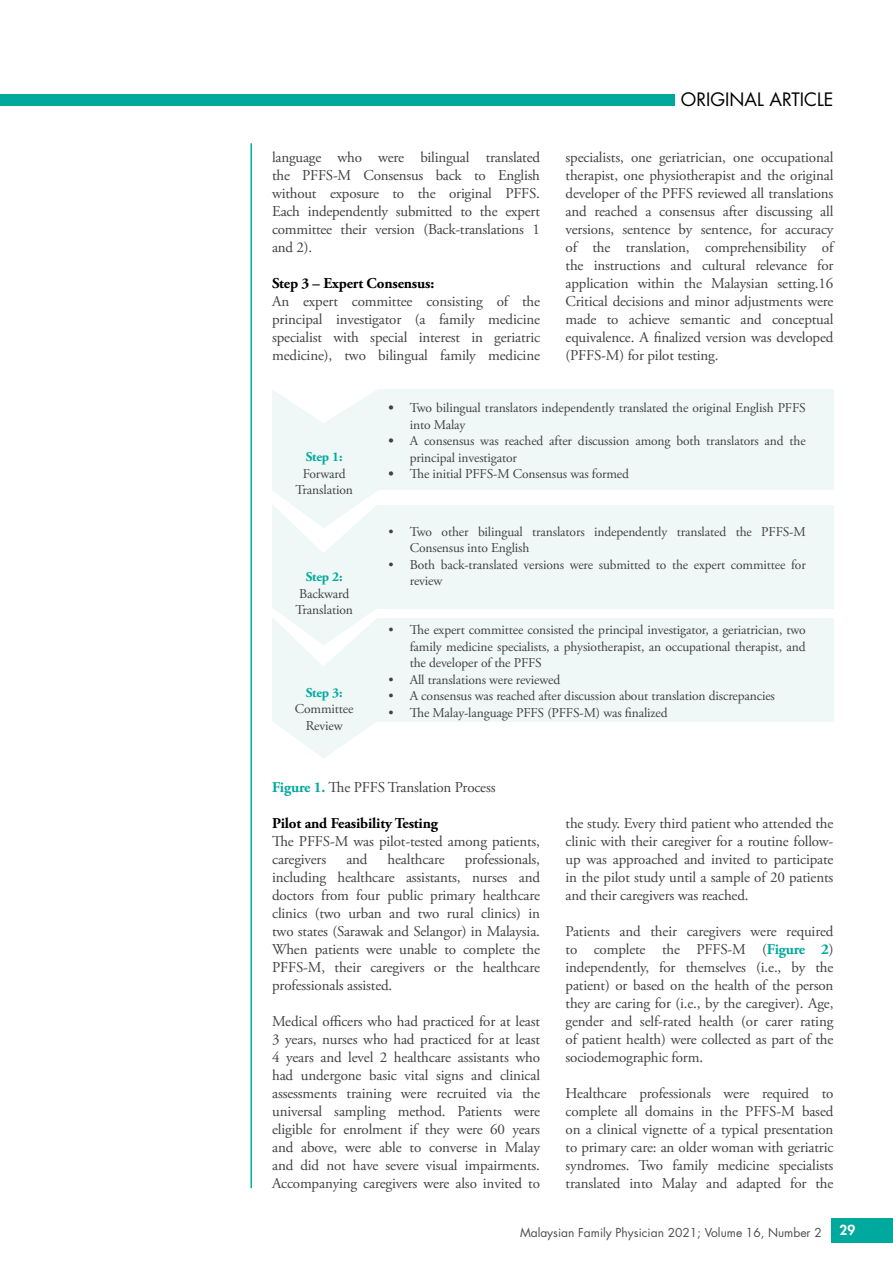
<style>
.page{position:relative;width:893px;height:1263px;background:#fff}
.page>*{position:absolute;margin:0;border:0;box-sizing:border-box;transform-origin:0 0}
.t1{font:18px "Futura Std";color:#000}
.t2{font:15px/18px "Adobe Garamond Pro";letter-spacing:-.01em;color:#414042;text-align:justify}
.t3{font:700 15px "Adobe Garamond Pro";letter-spacing:-.01em;color:#000}
.t4{font:13.5px/16.5px "Adobe Garamond Pro";letter-spacing:-.01em;color:#414042}
.t5{font:700 13.5px "Adobe Garamond Pro";letter-spacing:-.01em;color:#00a99d}
.t6{font:800 13.5px "Futura Std";color:#fff}
.t7{font:12px "Futura Std";color:#4d4d4f}
.s1{font-weight:700}
.s2{font-weight:700;color:#00a99d}
</style>
<div class="page">
<div style="left:831px;top:1218px;width:62px;height:24px;background:#00a99d"></div>
<div style="left:0;top:95px;width:675px;height:11px;background:#00a99d"></div>
<hr style="left:250px;top:143px;width:2px;height:1045px;background:#00afa5">
<div style="left:378px;top:389px;width:455px;height:101px;background:#eff8f7"></div>
<div style="left:378px;top:505px;width:455px;height:104px;background:#eff8f7"></div>
<div style="left:378px;top:618px;width:455px;height:103px;background:#eff8f7"></div>
<svg style="left:272px;top:390px;width:106px;height:368px"></svg>
<p class="t2" style="left:272px;top:149px;width:269px">language who were bilingual translated the PFFS-M Consensus back to English without exposure to the original PFFS.<br>Each independently submitted to the expert committee their version (Back-translations 1 and 2).</p>
<p class="t3" style="left:272px;top:275px;width:164px">Step 3 – Expert Consensus:</p>
<p class="t2" style="left:272px;top:293px;width:269px">An expert committee consisting of the principal investigator (a family medicine specialist with special interest in geriatric medicine), two bilingual family medicine</p>
<p class="t1" style="left:681px;top:88px;width:154px">ORIGINAL ARTICLE</p>
<p class="t2" style="left:566px;top:149px;width:269px">specialists, one geriatrician, one occupational therapist, one physiotherapist and the original developer of the PFFS reviewed all translations and reached a consensus after discussing all versions, sentence by sentence, for accuracy of the translation, comprehensibility of the instructions and cultural relevance for application within the Malaysian setting.16<br>Critical decisions and minor adjustments were made to achieve semantic and conceptual equivalence. A finalized version was developed (PFFS-M) for pilot testing.</p>
<p class="t5" style="left:306px;top:449px;width:38px">Step 1:</p>
<p class="t4" style="left:296px;top:465px;width:59px;text-align:center">Forward<br>Translation</p>
<p class="t5" style="left:306px;top:569px;width:38px">Step 2:</p>
<p class="t4" style="left:296px;top:586px;width:59px">Backward<br>Translation</p>
<p class="t5" style="left:306px;top:685px;width:38px">Step 3:</p>
<p class="t4" style="left:295px;top:701px;width:60px;text-align:center">Committee<br>Review</p>
<p class="t4" style="left:410px;top:400px;width:397px;text-indent:-21px"><span class="s1">•</span> Two bilingual translators independently translated the original English PFFS into Malay</p>
<p class="t4" style="left:410px;top:433px;width:397px;text-indent:-21px"><span class="s1">•</span> A consensus was reached after discussion among both translators and the principal investigator</p>
<p class="t4" style="left:389px;top:466px;width:242px"><span class="s1">•</span> The initial PFFS-M Consensus was formed</p>
<p class="t4" style="left:410px;top:524px;width:397px;text-indent:-21px">• Two other bilingual translators independently translated the PFFS-M<br>Consensus into English</p>
<p class="t4" style="left:410px;top:557px;width:397px;text-indent:-21px">• Both back-translated versions were submitted to the expert committee for review</p>
<p class="t4" style="left:410px;top:622px;width:397px;text-align:justify;text-indent:-21px">• The expert committee consisted the principal investigator, a geriatrician, two family medicine specialists, a physiotherapist, an occupational therapist, and the developer of the PFFS</p>
<p class="t4" style="left:389px;top:672px;width:173px">• All translations were reviewed</p>
<p class="t4" style="left:389px;top:688px;width:388px">• A consensus was reached after discussion about translation discrepancies</p>
<p class="t4" style="left:389px;top:705px;width:281px">• The Malay-language PFFS (PFFS-M) was finalized</p>
<p class="t2" style="left:272px;top:779px;width:225px"><span class="s2">Figure 1.</span> The PFFS Translation Process</p>
<p class="t3" style="left:272px;top:815px;width:167px">Pilot and Feasibility Testing</p>
<p class="t2" style="left:272px;top:833px;width:269px">The PFFS-M was pilot-tested among patients, caregivers</p>
<p class="t2" style="left:272px;top:851px;width:269px;text-indent:193px">professionals, including healthcare assistants, nurses and doctors from four public primary healthcare clinics (two urban and two rural clinics) in two states (Sarawak and Selangor) in Malaysia.<br>When patients were unable to complete the PFFS-M, their caregivers or the healthcare professionals assisted.</p>
<p class="t2" style="left:272px;top:1013px;width:269px">Medical officers who had practiced for at least 3 years, nurses who had practiced for at least 4 years and level 2 healthcare assistants who had undergone basic vital signs and clinical assessments training were recruited via the universal sampling method. Patients were eligible for enrolment if they were 60 years and above, were able to converse in Malay and did not have severe visual impairments.<br>Accompanying caregivers were also invited to</p>
<p class="t2" style="left:346px;top:851px;width:23px">and</p>
<p class="t2" style="left:388px;top:851px;width:59px">healthcare</p>
<p class="t2" style="left:566px;top:815px;width:269px">the study. Every third patient who attended the clinic with their caregiver for a routine follow&shy;up was approached and invited to participate in the pilot study until a sample of 20 patients and their caregivers was reached.</p>
<p class="t2" style="left:566px;top:923px;width:269px">Patients and their caregivers were required to complete the PFFS-M (<span class="s2">Figure 2</span>) independently, for themselves (i.e., by the patient) or based on the health of the person they are caring for (i.e., by the caregiver). Age, gender and self-rated health (or carer rating of patient health) were collected as part of the sociodemographic form.</p>
<p class="t2" style="left:566px;top:1085px;width:269px">Healthcare professionals were required to complete all domains in the PFFS-M based on a clinical vignette of a typical presentation to primary care: an older woman with geriatric syndromes. Two family medicine specialists translated into Malay and adapted for the</p>
<p class="t7" style="left:520px;top:1225px;width:303px">Malaysian Family Physician 2021; Volume 16, Number 2</p>
<p class="t6" style="left:840px;top:1221px;width:17px">29</p>
</div>
